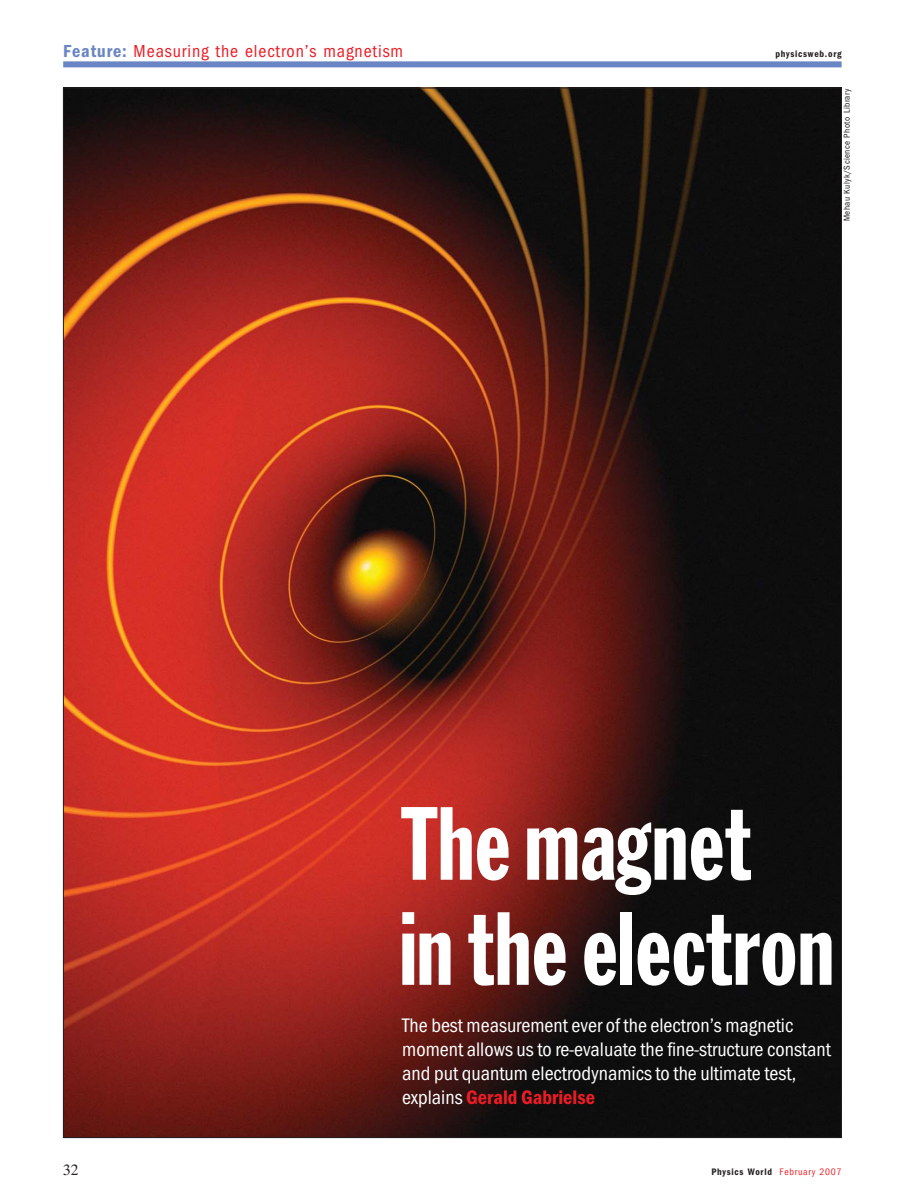
<style>
.page{position:relative;width:906px;height:1200px;background:#fff}
.page>*{position:absolute;margin:0;border:0;box-sizing:border-box;transform-origin:0 0}
.t1{font:102px/105px "Franklin Gothic Extra Cond";color:#fff}
.t2{font:20.25px/24px "Franklin Got Cd Io P";color:#fff}
.t3{font:18px "Franklin Got Cd Io P";letter-spacing:.05em;color:#ed1c24}
.t4{font:15px "Dutch 801 BT";color:#231f20}
.t5{font:600 9.75px "Franklin Got Cd Io P";letter-spacing:.075em;color:#231f20}
.t6{font:9px "Franklin Got Cd Io P";letter-spacing:.05em;color:#231f20}
.s1{font-weight:600;color:#6985c3}
.s2{font-weight:600;color:#ed1c24}
.s3{font-weight:400;color:#ed1c24}
</style>
<div class="page">
<img style="left:65px;top:90px;width:774px;height:1045px">
<div style="left:63px;top:61px;width:778px;height:6px;background:#6985c3"></div>
<p class="t3" style="left:63px;top:44px;width:341px"><span class="s1">Feature:</span> Measuring the electron’s magnetism</p>
<p class="t5" style="left:775px;top:50px;width:68px">physicsweb.org</p>
<p class="t6" style="left:843px;top:221px;width:134px;rotate:-90deg">Mehau Kulyk/Science Photo Library</p>
<h1 class="t1" style="left:400px;top:798px;width:436px">The magnet<br>in the electron</h1>
<p class="t2" style="left:402px;top:1014px;width:430px">The best measurement ever of the electron’s magnetic moment allows us to re-evaluate the fine-structure constant and put quantum electrodynamics to the ultimate test, explains <span class="s2">Gerald Gabrielse</span></p>
<p class="t4" style="left:63px;top:1163px;width:16px">32</p>
<p class="t5" style="left:711px;top:1167px;width:132px">Physics World <span class="s3">February 2007</span></p>
</div>
